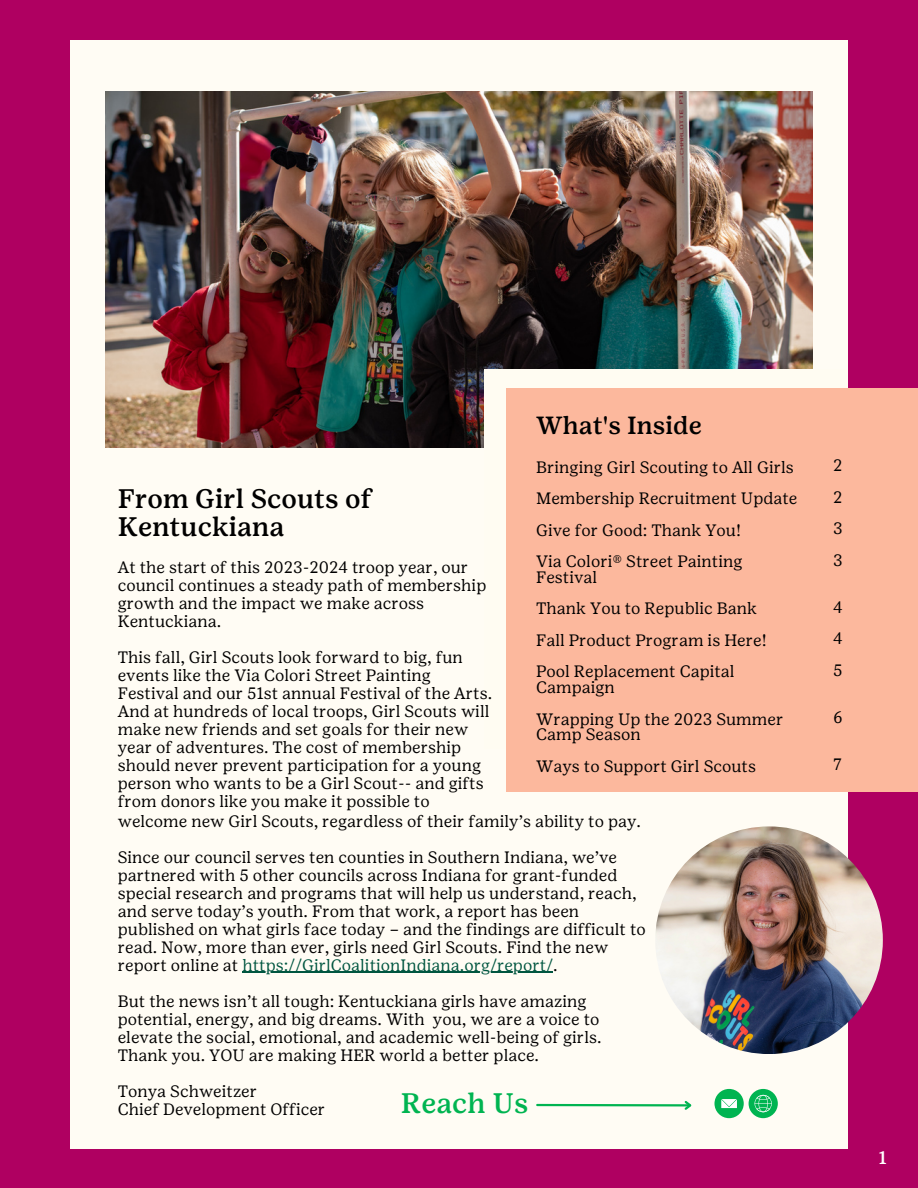
<style>
.page{position:relative;width:918px;height:1188px;background:#af0061}
.page>*{position:absolute;margin:0;border:0;box-sizing:border-box;transform-origin:0 0}
.t1{font:500 28.2px "Girl Scout Text";color:#00b451}
.t2{font:500 26.85px/28.5px "Girl Scout Text";color:#000}
.t3{font:500 24.9px "Girl Scout Text";color:#000}
.t4{font:500 18px "Girl Scout Text";color:#fff}
.t5{font:16.5px/18px "Girl Scout Text";color:#000}
.s1{color:#005640}
</style>
<div class="page">
<div style="left:70px;top:40px;width:778px;height:1108px;background:#fffcf4"></div>
<img style="left:106px;top:92px;width:706px;height:355px">
<div style="left:484px;top:369px;width:363px;height:380px;background:#fffcf2"></div>
<div style="left:507px;top:388px;width:411px;height:404px;background:#fcb89d"></div>
<img style="left:655px;top:826px;width:228px;height:228px;border-radius:50%">
<div style="left:714px;top:1089px;width:30px;height:29px;background:#00b451;border-radius:50%"></div>
<svg style="left:721px;top:1099px;width:16px;height:9px"></svg>
<div style="left:749px;top:1089px;width:29px;height:29px;background:#00b451;border-radius:50%"></div>
<svg style="left:755px;top:1095px;width:17px;height:17px"></svg>
<hr style="left:537px;top:1104px;width:153px;height:3px;background:#00b451">
<svg style="left:683px;top:1101px;width:9px;height:9px"></svg>
<hr style="left:242px;top:972px;width:311px;height:1px;background:#005640">
<p class="t3" style="left:536px;top:411px;width:167px">What's Inside</p>
<p class="t5" style="left:536px;top:458px;width:259px">Bringing Girl Scouting to All Girls</p>
<p class="t5" style="left:536px;top:489px;width:263px">Membership Recruitment Update</p>
<p class="t5" style="left:536px;top:521px;width:207px">Give for Good: Thank You!</p>
<p class="t5" style="left:536px;top:554px;width:208px;line-height:15.8px">Via Colori® Street Painting<br>Festival</p>
<p class="t5" style="left:536px;top:600px;width:223px">Thank You to Republic Bank</p>
<p class="t5" style="left:536px;top:631px;width:232px">Fall Product Program is Here!</p>
<p class="t5" style="left:536px;top:664px;width:200px;line-height:15.8px">Pool Replacement Capital<br>Campaign</p>
<p class="t5" style="left:536px;top:711px;width:249px;line-height:15.8px">Wrapping Up the 2023 Summer<br>Camp Season</p>
<p class="t5" style="left:536px;top:757px;width:221px">Ways to Support Girl Scouts</p>
<p class="t5" style="left:118px;top:812px;width:525px">welcome new Girl Scouts, regardless of their family’s ability to pay.</p>
<p class="t5" style="left:118px;top:848px;width:530px">Since our council serves ten counties in Southern Indiana, we’ve partnered with 5 other councils across Indiana for grant-funded special research and programs that will help us understand, reach, and serve today’s youth. From that work, a report has been published on what girls face today – and the findings are difficult to read. Now, more than ever, girls need Girl Scouts. Find the new report online at <span class="s1">https://GirlCoalitionIndiana.org/report/</span>.</p>
<p class="t5" style="left:118px;top:992px;width:485px">But the news isn’t all tough: Kentuckiana girls have amazing potential, energy, and big dreams. With you, we are a voice to elevate the social, emotional, and academic well-being of girls.</p>
<p class="t5" style="left:118px;top:1046px;width:423px">Thank you. YOU are making HER world a better place.</p>
<p class="t5" style="left:118px;top:1082px;width:141px">Tonya Schweitzer</p>
<p class="t5" style="left:118px;top:1100px;width:209px">Chief Development Officer</p>
<p class="t2" style="left:118px;top:484px;width:256px">From Girl Scouts of<br>Kentuckiana</p>
<p class="t5" style="left:118px;top:558px;width:370px">At the start of this 2023-2024 troop year, our council continues a steady path of membership growth and the impact we make across Kentuckiana.</p>
<p class="t5" style="left:118px;top:648px;width:376px">This fall, Girl Scouts look forward to big, fun events like the Via Colori Street Painting Festival and our 51st annual Festival of the Arts.<br>And at hundreds of local troops, Girl Scouts will make new friends and set goals for their new year of adventures. The cost of membership should never prevent participation for a young person who wants to be a Girl Scout-- and gifts from donors like you make it possible to</p>
<p class="t1" style="left:401px;top:1087px;width:129px">Reach Us</p>
<p class="t5" style="left:833px;top:456px;width:11px">2</p>
<p class="t5" style="left:833px;top:488px;width:11px">2</p>
<p class="t5" style="left:833px;top:519px;width:11px">3</p>
<p class="t5" style="left:833px;top:551px;width:11px">3</p>
<p class="t5" style="left:833px;top:598px;width:11px">4</p>
<p class="t5" style="left:833px;top:630px;width:11px">4</p>
<p class="t5" style="left:833px;top:661px;width:11px">5</p>
<p class="t5" style="left:833px;top:708px;width:11px">6</p>
<p class="t5" style="left:833px;top:756px;width:10px">7</p>
<p class="t4" style="left:879px;top:1147px;width:9px">1</p>
</div>
